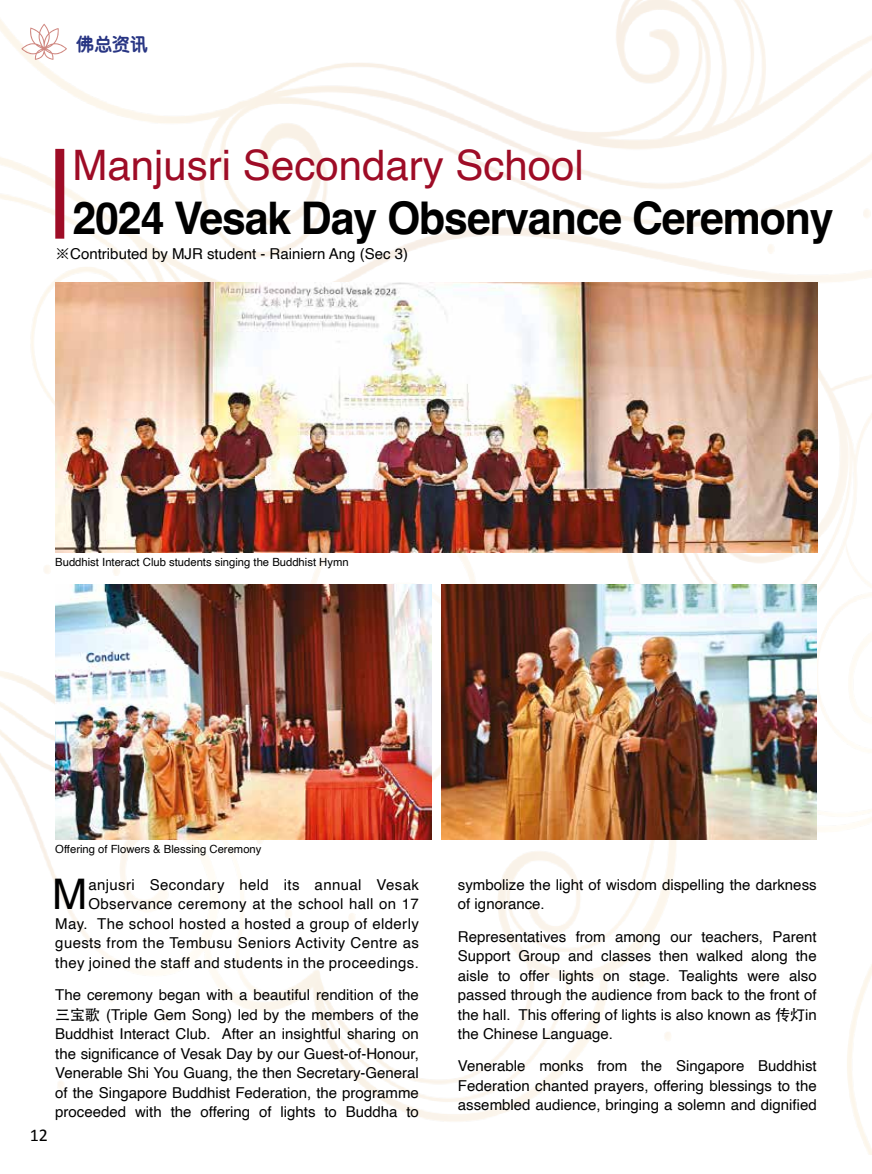
<style>
.page{position:relative;width:872px;height:1174px;background:#fff}
.page>*{position:absolute;margin:0;border:0;box-sizing:border-box;transform-origin:0 0}
.t1{font:700 45px "Helvetica";letter-spacing:-.025em;color:#000;scale:.95 1}
.t2{font:42.15px "Helvetica";color:#000}
.t3{font:42px "Helvetica";color:#9e0c26}
.t4{font:800 18px "GB Yen Round";color:#283583}
.t5{font:18px "Calibri";color:#000}
.t6{font:15px/19.5px "Helvetica";color:#000;text-align:justify}
.t7{font:15px/19.5px "Helvetica";letter-spacing:.025em;color:#000;text-align:right}
.t8{font:11.25px "Helvetica";color:#000}
.s1{font-family:"ST Xihei"}
.s2{font-family:"ST Heiti TC";font-weight:500}
</style>
<div class="page">
<img style="left:0;top:0;width:872px;height:1154px">
<div style="left:55px;top:149px;width:9px;height:90px;background:#9e0c26"></div>
<img style="left:55px;top:282px;width:762px;height:271px">
<img style="left:55px;top:585px;width:377px;height:254px">
<img style="left:441px;top:585px;width:375px;height:254px">
<svg style="left:21px;top:24px;width:46px;height:36px"></svg>
<p class="t4" style="left:76px;top:35px;width:73px">佛总资讯</p>
<h3 class="t3" style="left:73px;top:133px;width:513px">Manjusri Secondary School</h3>
<h1 class="t1" style="left:73px;top:191px;width:802px">2024 Vesak Day Observance Ceremony</h1>
<p class="t6" style="left:55px;top:245px;width:354px"><span class="s1">※</span>Contributed by MJR student - Rainiern Ang (Sec 3)</p>
<p class="t8" style="left:55px;top:553px;width:295px">Buddhist Interact Club students singing the Buddhist Hymn</p>
<p class="t8" style="left:55px;top:840px;width:208px">Offering of Flowers &amp; Blessing Ceremony</p>
<p class="t5" style="left:30px;top:1123px;width:20px">12</p>
<p class="t7" style="left:55px;top:875px;width:365px">anjusri Secondary held its annual Vesak Observance ceremony at the school hall on 17<br>May. The school hosted a hosted a group of elderly guests from the Tembusu Seniors Activity Centre as they joined the staff and students in the proceedings.</p>
<p class="t6" style="left:55px;top:985px;width:365px">The ceremony began with a beautiful rendition of the<span class="s2">三宝歌</span> (Triple Gem Song) led by the members of the Buddhist Interact Club. After an insightful sharing on the significance of Vesak Day by our Guest-of-Honour, Venerable Shi You Guang, the then Secretary-General of the Singapore Buddhist Federation, the programme proceeded with the offering of lights to Buddha to</p>
<h2 class="t2" style="left:52px;top:862px;width:37px">M</h2>
<p class="t6" style="left:458px;top:875px;width:360px">symbolize the light of wisdom dispelling the darkness of ignorance.</p>
<p class="t6" style="left:458px;top:927px;width:360px">Representatives from among our teachers, Parent Support Group and classes then walked along the aisle to offer lights on stage. Tealights were also passed through the audience from back to the front of the hall. This offering of lights is also known as <span class="s2">传灯</span>in the Chinese Language.</p>
<p class="t6" style="left:458px;top:1056px;width:360px">Venerable monks from the Singapore Buddhist Federation chanted prayers, offering blessings to the assembled audience, bringing a solemn and dignified</p>
</div>
